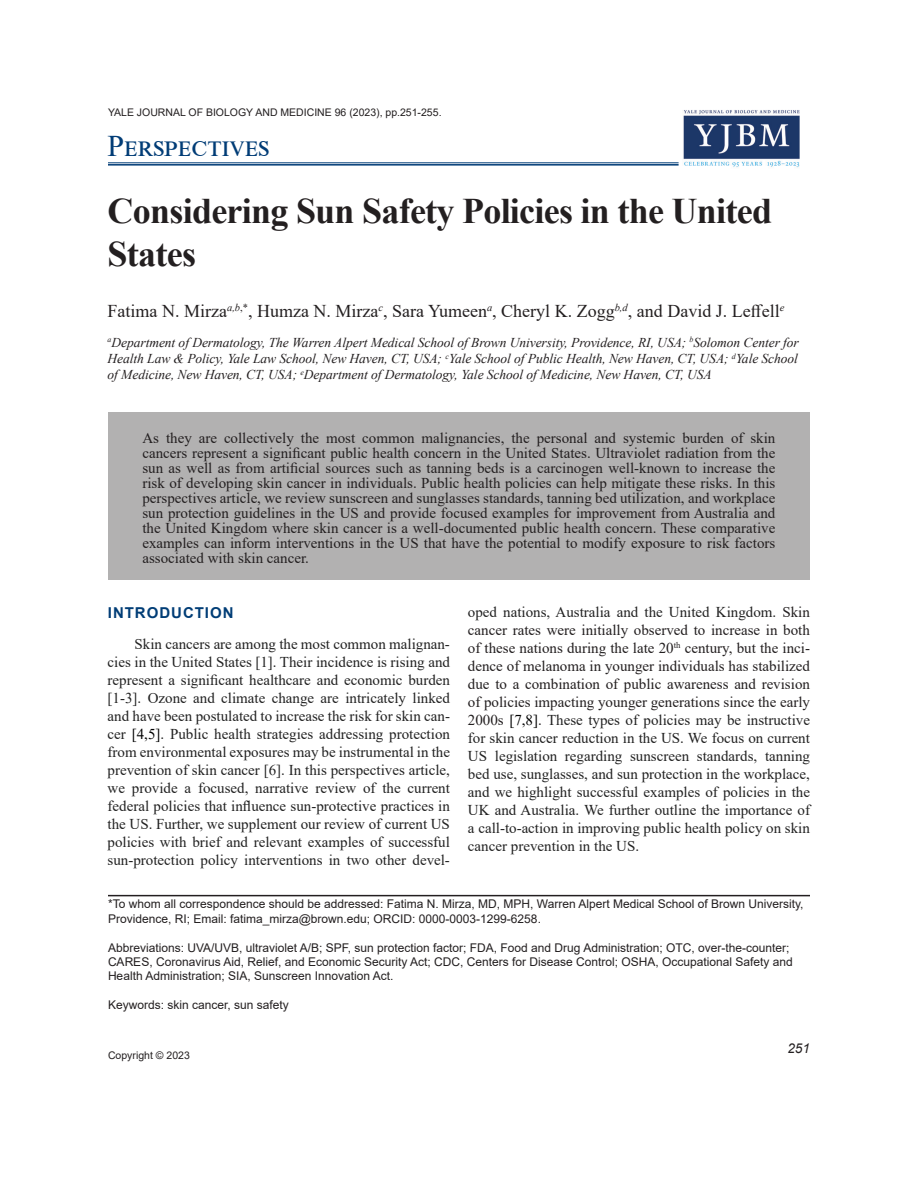
<style>
.page{position:relative;width:918px;height:1188px;background:#fff}
.page>*{position:absolute;margin:0;border:0;box-sizing:border-box;transform-origin:0 0}
.t1{font:700 36px/43.2px "Times New Roman";letter-spacing:-.02em;color:#231f20}
.t2{font:30px "Times New Roman";color:#013c76}
.t3{font:18px "Times New Roman";color:#231f20}
.t4{font:15px/18px "Times New Roman";color:#222;text-align:justify}
.t5{font:15px/15px "Times New Roman";color:#231f20;text-align:justify}
.t6{font:700 15px "Arial";letter-spacing:.065em;color:#003d76}
.t7{font:italic 13.5px/16.2px "Times New Roman";letter-spacing:-.005em;color:#231f20;text-align:justify}
.t8{font:italic 13.5px "Arial";color:#231f20}
.t9{font:12px/14.4px "Arial";color:#231f20}
.t10{font:10.5px "Arial";color:#231f20}
.s1{color:#000}
.s2{color:#231f20}
</style>
<div class="page">
<img style="left:683px;top:110px;width:117px;height:58px">
<hr style="left:108px;top:163px;width:571px;height:1px;background:#013c76">
<hr style="left:108px;top:164px;width:571px;height:2px;background:#013c76">
<div style="left:108px;top:413px;width:702px;height:167px;background:#b2b1b1"></div>
<hr style="left:108px;top:895px;width:702px;height:1px;background:#231f20">
<p class="t10" style="left:108px;top:105px;width:335px">YALE JOURNAL OF BIOLOGY AND MEDICINE 96 (2023), pp.251-255.</p>
<h2 class="t2" style="left:108px;top:124px;width:163px">Perspectives</h2>
<h1 class="t1" style="left:108px;top:188px;width:666px">Considering Sun Safety Policies in the United<br>States</h1>
<p class="t3" style="left:108px;top:298px;width:678px">Fatima N. Mirza<sup>a,b</sup><sup>,*</sup>, Humza N. Mirza<sup>c</sup>, Sara Yumeen<sup>a</sup>, Cheryl K. Zogg<sup>b,d</sup>, and David J. Leffell<sup>e</sup></p>
<p class="t7" style="left:108px;top:334px;width:693px"><sup>a</sup>Department of Dermatology, The Warren Alpert Medical School of Brown University, Providence, RI, USA; <sup>b</sup>Solomon Center for Health Law &amp; Policy, Yale Law School, New Haven, CT, USA; <sup>c</sup>Yale School of Public Health, New Haven, CT, USA; <sup>d</sup>Yale School of Medicine, New Haven, CT, USA; <sup>e</sup>Department of Dermatology, Yale School of Medicine, New Haven, CT, USA</p>
<p class="t5" style="left:142px;top:430px;width:635px">As they are collectively the most common malignancies, the personal and systemic burden of skin cancers represent a significant public health concern in the United States. Ultraviolet radiation from the sun as well as from artificial sources such as tanning beds is a carcinogen well-known to increase the risk of developing skin cancer in individuals. Public health policies can help mitigate these risks. In this perspectives article, we review sunscreen and sunglasses standards, tanning bed utilization, and workplace sun protection guidelines in the US and provide focused examples for improvement from Australia and the United Kingdom where skin cancer is a well-documented public health concern. These comparative examples can inform interventions in the US that have the potential to modify exposure to risk factors associated with skin cancer.</p>
<p class="t6" style="left:108px;top:602px;width:127px">INTRODUCTION</p>
<p class="t4" style="left:108px;top:635px;width:344px;text-indent:27px">Skin cancers are among the most common malignan&shy;cies in the United States [1]. Their incidence is rising and represent a significant healthcare and economic burden [1-3]. Ozone and climate change are intricately linked and have been postulated to increase the risk for skin can&shy;cer <span class="s1">[4,5]</span>. Public health strategies addressing protection from environmental exposures may be instrumental in the prevention of skin cancer [6]. In this perspectives article, we provide a focused, narrative review of the current federal policies that influence sun-protective practices in the US. Further, we supplement our review of current US policies with brief and relevant examples of successful sun-protection policy interventions in two other devel-</p>
<p class="t4" style="left:468px;top:603px;width:344px">oped nations, Australia and the United Kingdom. <span class="s2">Skin cancer rates were initially observed to increase in both of these nations during the late 20</span><sup>th</sup> <span class="s2">century, but the inci&shy;dence of melanoma in younger individuals has stabilized due to a combination of public awareness and revision of policies impacting younger generations since the early 2000s</span> <span class="s1">[7,8]</span><span class="s2">.</span> These types of policies may be instructive for skin cancer reduction in the US. We focus on current US legislation regarding sunscreen standards, tanning bed use, sunglasses, and sun protection in the workplace, and we highlight successful examples of policies in the UK and Australia. We further outline the importance of a call-to-action in improving public health policy on skin cancer prevention in the US.</p>
<p class="t9" style="left:108px;top:897px;width:697px">*To whom all correspondence should be addressed: Fatima N. Mirza, MD, MPH, Warren Alpert Medical School of Brown University,<br>Providence, RI; Email: fatima_mirza@brown.edu; ORCID: 0000-0003-1299-6258.</p>
<p class="t9" style="left:108px;top:940px;width:686px">Abbreviations: UVA/UVB, ultraviolet A/B; SPF, sun protection factor; FDA, Food and Drug Administration; OTC, over-the-counter;<br>CARES, Coronavirus Aid, Relief, and Economic Security Act; CDC, Centers for Disease Control; OSHA, Occupational Safety and<br>Health Administration; SIA, Sunscreen Innovation Act.</p>
<p class="t9" style="left:108px;top:998px;width:182px">Keywords: skin cancer, sun safety</p>
<p class="t10" style="left:108px;top:1048px;width:83px">Copyright © 2023</p>
<p class="t8" style="left:787px;top:1040px;width:24px">251</p>
</div>
